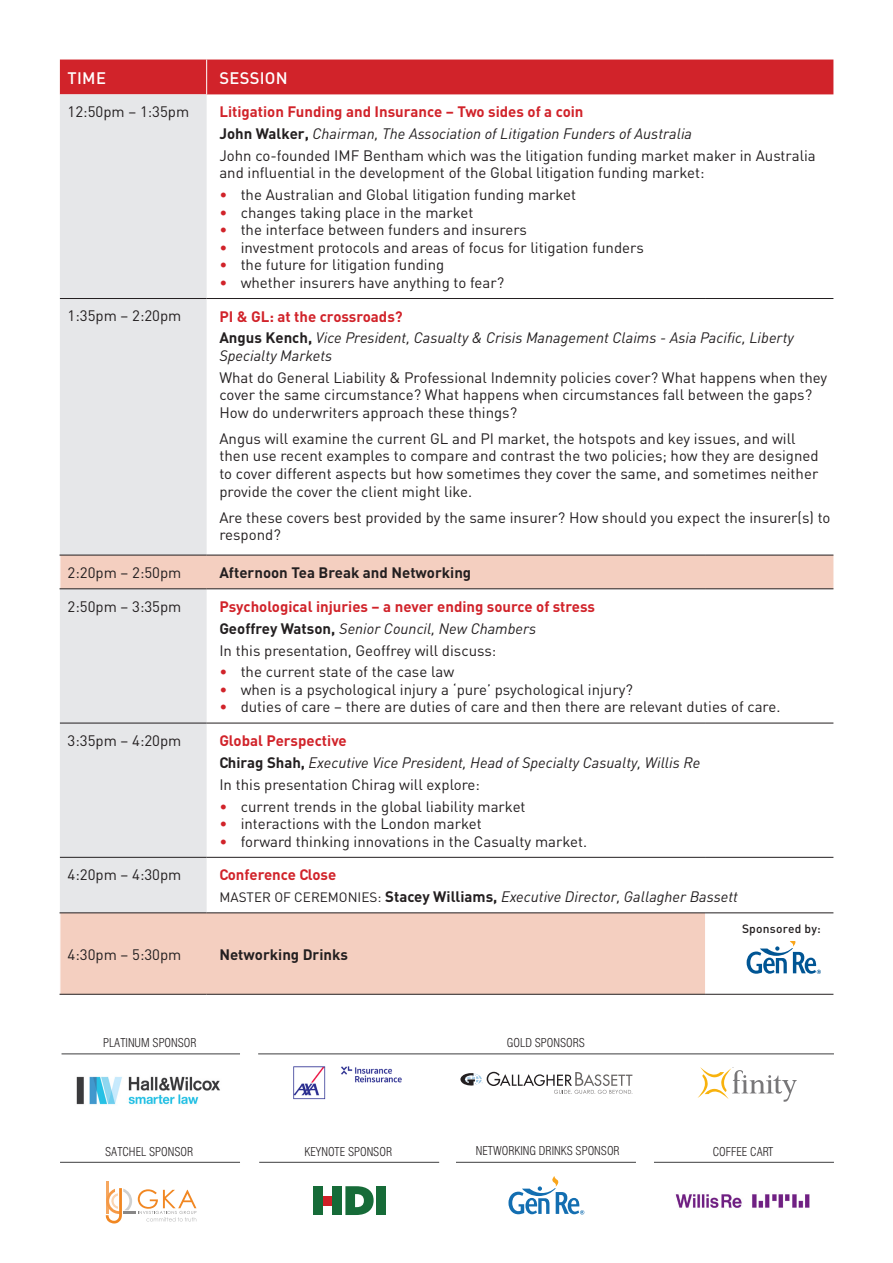
<style>
.page{position:relative;width:893px;height:1263px;background:#fff}
.page>*{position:absolute;margin:0;border:0;box-sizing:border-box;transform-origin:0 0}
.t1{font:500 16.5px "DIN";letter-spacing:.02em;color:#fff}
.Body_Text{font:15px/17.5px "DIN";color:#231f20}
.Body_Text-2{font:italic 15px/17.5px "DIN";color:#231f20}
.Program_-_session{font:700 15px "DIN";color:#d1232a}
.Body_Text-3{font:700 15px "DIN";color:#231f20}
.Program_-_session-2{font:700 15px "DIN";color:#231f20}
.Partner_Category{font:300 condensed 12px "Swiss 721 BT";color:#231f20}
.Program_-_body{font:500 12px "DIN";letter-spacing:.02em;color:#231f20}
.s1{font-weight:700;font-style:normal}
.s2{color:#d1232a}
.s3{font-style:normal;font-size:13.5px}
</style>
<div class="page">
<div style="left:60px;top:60px;width:773px;height:34px;background:#d1232a"></div>
<div style="left:60px;top:94px;width:147px;height:461px;background:#e6e7e9"></div>
<svg style="left:60px;top:556px;width:773px;height:438px"></svg>
<hr style="left:60px;top:298px;width:147px;height:1px;background:#231f20">
<hr style="left:207px;top:298px;width:498px;height:1px;background:#231f20">
<hr style="left:705px;top:298px;width:128px;height:1px;background:#231f20">
<hr style="left:60px;top:723px;width:147px;height:1px;background:#231f20">
<hr style="left:207px;top:723px;width:498px;height:1px;background:#231f20">
<hr style="left:705px;top:723px;width:128px;height:1px;background:#231f20">
<hr style="left:60px;top:857px;width:147px;height:1px;background:#231f20">
<hr style="left:207px;top:857px;width:498px;height:1px;background:#231f20">
<hr style="left:705px;top:857px;width:128px;height:1px;background:#231f20">
<hr style="left:705px;top:912px;width:128px;height:1px;background:#231f20">
<hr style="left:705px;top:994px;width:128px;height:1px;background:#231f20">
<hr style="left:206px;top:60px;width:1px;height:34px;background:#fff">
<hr style="left:60px;top:555px;width:1px;height:33px;background:#fff">
<hr style="left:60px;top:555px;width:147px;height:1px;background:#231f20">
<hr style="left:207px;top:555px;width:498px;height:1px;background:#231f20">
<hr style="left:705px;top:555px;width:128px;height:1px;background:#231f20">
<hr style="left:60px;top:588px;width:147px;height:1px;background:#231f20">
<hr style="left:207px;top:588px;width:498px;height:1px;background:#231f20">
<hr style="left:705px;top:588px;width:128px;height:1px;background:#231f20">
<hr style="left:60px;top:913px;width:1px;height:81px;background:#fff">
<hr style="left:60px;top:912px;width:147px;height:1px;background:#231f20">
<hr style="left:207px;top:912px;width:498px;height:1px;background:#231f20">
<hr style="left:60px;top:994px;width:147px;height:1px;background:#231f20">
<hr style="left:207px;top:994px;width:498px;height:1px;background:#231f20">
<svg style="left:747px;top:941px;width:74px;height:33px"></svg>
<svg style="left:508px;top:1176px;width:76px;height:38px"></svg>
<hr style="left:62px;top:1053px;width:178px;height:1px;background:#3e3e3f">
<img style="left:76px;top:1076px;width:144px;height:29px">
<hr style="left:258px;top:1053px;width:576px;height:1px;background:#3e3e3f">
<svg style="left:460px;top:1072px;width:173px;height:22px"></svg>
<img style="left:293px;top:1066px;width:109px;height:33px">
<svg style="left:697px;top:1067px;width:100px;height:35px"></svg>
<hr style="left:60px;top:1162px;width:180px;height:1px;background:#3e3e3f">
<hr style="left:106px;top:1181px;width:3px;height:33px;background:#f6a75f">
<svg style="left:106px;top:1188px;width:90px;height:35px"></svg>
<hr style="left:259px;top:1162px;width:180px;height:1px;background:#3e3e3f">
<hr style="left:456px;top:1162px;width:180px;height:1px;background:#3e3e3f">
<svg style="left:345px;top:1186px;width:29px;height:29px"></svg>
<div style="left:376px;top:1186px;width:10px;height:29px;background:#166b38"></div>
<div style="left:322px;top:1196px;width:10px;height:9px;background:#cf2027"></div>
<div style="left:332px;top:1186px;width:10px;height:29px;background:#166b38"></div>
<div style="left:313px;top:1186px;width:9px;height:29px;background:#166b38"></div>
<hr style="left:654px;top:1162px;width:180px;height:1px;background:#3e3e3f">
<img style="left:675px;top:1194px;width:135px;height:14px">
<p class="t1" style="left:68px;top:67px;width:40px">TIME</p>
<p class="t1" style="left:219px;top:67px;width:70px">SESSION</p>
<p class="Body_Text" style="left:68px;top:102px;width:123px">12:50pm – 1:35pm</p>
<p class="Program_-_session" style="left:219px;top:102px;width:366px">Litigation Funding and Insurance – Two sides of a coin</p>
<p class="Body_Text-2" style="left:219px;top:124px;width:474px"><span class="s1">John Walker,</span> Chairman, The Association of Litigation Funders of Australia</p>
<p class="Body_Text" style="left:219px;top:146px;width:598px">John co-founded IMF Bentham which was the litigation funding market maker in Australia and influential in the development of the Global litigation funding market:</p>
<p class="Body_Text" style="left:219px;top:186px;width:358px"><span class="s2">•</span> the Australian and Global litigation funding market</p>
<p class="Body_Text" style="left:219px;top:203px;width:255px"><span class="s2">•</span> changes taking place in the market</p>
<p class="Body_Text" style="left:219px;top:221px;width:309px"><span class="s2">•</span> the interface between funders and insurers</p>
<p class="Body_Text" style="left:219px;top:238px;width:426px"><span class="s2">•</span> investment protocols and areas of focus for litigation funders</p>
<p class="Body_Text" style="left:219px;top:256px;width:226px"><span class="s2">•</span> the future for litigation funding</p>
<p class="Body_Text" style="left:219px;top:273px;width:286px"><span class="s2">•</span> whether insurers have anything to fear?</p>
<p class="Body_Text" style="left:68px;top:307px;width:115px">1:35pm – 2:20pm</p>
<p class="Program_-_session" style="left:219px;top:306px;width:185px">PI &amp; GL: at the crossroads?</p>
<p class="Body_Text-2" style="left:219px;top:329px;width:576px"><span class="s1">Angus Kench,</span> Vice President, Casualty &amp; Crisis Management Claims - Asia Pacific, Liberty<br>Specialty Markets</p>
<p class="Body_Text" style="left:219px;top:368px;width:609px">What do General Liability &amp; Professional Indemnity policies cover? What happens when they cover the same circumstance? What happens when circumstances fall between the gaps?<br>How do underwriters approach these things?</p>
<p class="Body_Text" style="left:219px;top:429px;width:601px">Angus will examine the current GL and PI market, the hotspots and key issues, and will then use recent examples to compare and contrast the two policies; how they are designed to cover different aspects but how sometimes they cover the same, and sometimes neither provide the cover the client might like.</p>
<p class="Body_Text" style="left:219px;top:508px;width:613px">Are these covers best provided by the same insurer? How should you expect the insurer(s) to respond?</p>
<p class="Body_Text" style="left:68px;top:563px;width:115px">2:20pm – 2:50pm</p>
<p class="Body_Text-3" style="left:219px;top:563px;width:253px">Afternoon Tea Break and Networking</p>
<p class="Body_Text" style="left:68px;top:597px;width:115px">2:50pm – 3:35pm</p>
<p class="Program_-_session" style="left:219px;top:597px;width:377px">Psychological injuries – a never ending source of stress</p>
<p class="Body_Text-2" style="left:219px;top:619px;width:318px"><span class="s1">Geoffrey Watson,</span> Senior Council, New Chambers</p>
<p class="Body_Text" style="left:219px;top:641px;width:278px">In this presentation, Geoffrey will discuss:</p>
<p class="Body_Text" style="left:219px;top:663px;width:236px"><span class="s2">•</span> the current state of the case law</p>
<p class="Body_Text" style="left:219px;top:680px;width:415px"><span class="s2">•</span> when is a psychological injury a ‘pure’ psychological injury?</p>
<p class="Body_Text" style="left:219px;top:698px;width:562px"><span class="s2">•</span> duties of care – there are duties of care and then there are relevant duties of care.</p>
<p class="Body_Text" style="left:68px;top:731px;width:115px">3:35pm – 4:20pm</p>
<p class="Program_-_session" style="left:219px;top:731px;width:129px">Global Perspective</p>
<p class="Body_Text-2" style="left:219px;top:753px;width:482px"><span class="s1">Chirag Shah,</span> Executive Vice President, Head of Specialty Casualty, Willis Re</p>
<p class="Body_Text" style="left:219px;top:775px;width:262px">In this presentation Chirag will explore:</p>
<p class="Body_Text" style="left:219px;top:797px;width:308px"><span class="s2">•</span> current trends in the global liability market</p>
<p class="Body_Text" style="left:219px;top:815px;width:264px"><span class="s2">•</span> interactions with the London market</p>
<p class="Body_Text" style="left:219px;top:832px;width:369px"><span class="s2">•</span> forward thinking innovations in the Casualty market.</p>
<p class="Body_Text" style="left:68px;top:866px;width:115px">4:20pm – 4:30pm</p>
<p class="Program_-_session" style="left:219px;top:865px;width:118px">Conference Close</p>
<p class="Body_Text-2" style="left:219px;top:888px;width:520px"><span class="s3">MASTER OF CEREMONIES:</span> <span class="s1">Stacey Williams,</span> Executive Director, Gallagher Bassett</p>
<p class="Body_Text" style="left:68px;top:945px;width:115px">4:30pm – 5:30pm</p>
<p class="Program_-_session-2" style="left:219px;top:944px;width:130px">Networking Drinks</p>
<p class="Partner_Category" style="left:103px;top:1035px;width:95px">PLATINUM SPONSOR</p>
<p class="Partner_Category" style="left:507px;top:1035px;width:79px">GOLD SPONSORS</p>
<p class="Program_-_body" style="left:742px;top:921px;width:80px">Sponsored by:</p>
<p class="Partner_Category" style="left:476px;top:1143px;width:145px">NETWORKING DRINKS SPONSOR</p>
<p class="Partner_Category" style="left:105px;top:1144px;width:89px">SATCHEL SPONSOR</p>
<p class="Partner_Category" style="left:305px;top:1144px;width:89px">KEYNOTE SPONSOR</p>
<p class="Partner_Category" style="left:713px;top:1144px;width:62px">COFFEE CART</p>
</div>
